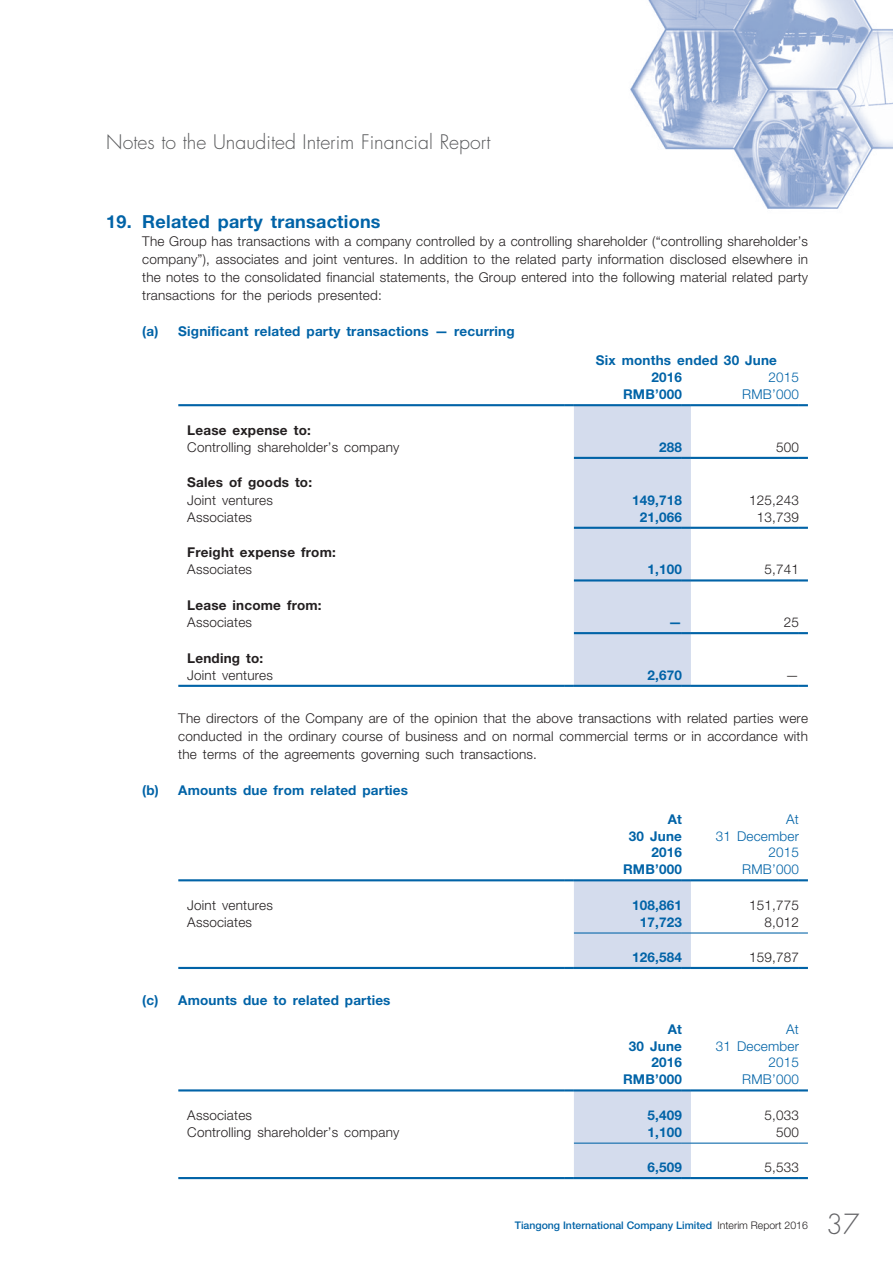
<style>
.page{position:relative;width:893px;height:1263px;background:#fff}
.page>*{position:absolute;margin:0;border:0;box-sizing:border-box;transform-origin:0 0}
.t1{font:300 27px "Futura Std";color:#636366}
.t2{font:300 19.5px "Futura Std";color:#57585a}
._03_H1{font:700 18px "Helvetica Neue LT Std";letter-spacing:.015em;color:#0163a7}
._12___P2{font:300 13.5px/18px "Helvetica Neue LT Std";letter-spacing:.015em;color:#231f20;text-align:justify}
._13_____P4{font:300 13.5px/18px "Helvetica Neue LT Std";letter-spacing:.015em;color:#231f20;text-align:justify}
._15_Table_Stub{font:300 13.5px "Helvetica Neue LT Std";letter-spacing:.015em;color:#231f20}
._31_table_tab_6pt{font:700 13.5px/16.5px "Helvetica Neue LT Std";letter-spacing:.015em;color:#0163a7;text-align:right}
._04___H2{font:700 13.5px "Helvetica Neue LT Std";letter-spacing:.015em;color:#0163a7}
._15_Table_Stub-2{font:700 13.5px "Helvetica Neue LT Std";letter-spacing:.015em;color:#231f20}
._31_table_tab_6pt-2{font:300 13.5px/16.5px "Helvetica Neue LT Std";letter-spacing:.015em;color:#0163a7;text-align:right}
._31_table_tab_6pt-3{font:300 13.5px "Helvetica Neue LT Std";letter-spacing:.015em;color:#231f20}
.t3{font:500 10.5px "Helvetica Neue LT Std";color:#0163a7}
.s1{font-weight:300;color:#231f20}
</style>
<div class="page">
<img style="left:178px;top:0;width:715px;height:1180px">
<hr style="left:178px;top:404px;width:387px;height:2px;background:#0163a7">
<hr style="left:691px;top:404px;width:108px;height:2px;background:#0163a7">
<svg style="left:799px;top:404px;width:9px;height:2px"></svg>
<hr style="left:691px;top:457px;width:108px;height:2px;background:#0163a7">
<svg style="left:799px;top:457px;width:9px;height:2px"></svg>
<hr style="left:691px;top:527px;width:108px;height:2px;background:#0163a7">
<svg style="left:799px;top:527px;width:9px;height:2px"></svg>
<hr style="left:691px;top:579px;width:108px;height:2px;background:#0163a7">
<svg style="left:799px;top:579px;width:9px;height:2px"></svg>
<hr style="left:691px;top:632px;width:108px;height:2px;background:#0163a7">
<svg style="left:799px;top:632px;width:9px;height:2px"></svg>
<hr style="left:178px;top:685px;width:387px;height:2px;background:#0163a7">
<svg style="left:565px;top:404px;width:126px;height:283px;background:#ced9eb"></svg>
<hr style="left:691px;top:685px;width:108px;height:2px;background:#0163a7">
<svg style="left:799px;top:685px;width:9px;height:2px"></svg>
<hr style="left:691px;top:932px;width:108px;height:1px;background:#0163a7">
<hr style="left:178px;top:879px;width:387px;height:2px;background:#0163a7">
<hr style="left:691px;top:879px;width:108px;height:2px;background:#0163a7">
<svg style="left:799px;top:879px;width:9px;height:2px"></svg>
<hr style="left:178px;top:967px;width:387px;height:2px;background:#0163a7">
<svg style="left:565px;top:879px;width:126px;height:90px;background:#cbd7ea"></svg>
<hr style="left:691px;top:967px;width:108px;height:2px;background:#0163a7">
<svg style="left:799px;top:967px;width:9px;height:2px"></svg>
<hr style="left:178px;top:1089px;width:387px;height:2px;background:#0163a7">
<hr style="left:691px;top:1089px;width:108px;height:2px;background:#0163a7">
<svg style="left:799px;top:1089px;width:9px;height:2px"></svg>
<hr style="left:178px;top:1177px;width:387px;height:2px;background:#0163a7">
<hr style="left:691px;top:1177px;width:108px;height:2px;background:#0163a7">
<svg style="left:799px;top:1177px;width:9px;height:2px"></svg>
<svg style="left:565px;top:1089px;width:126px;height:90px;background:#cbd7ea"></svg>
<hr style="left:691px;top:1142px;width:108px;height:2px;background:#0163a7">
<svg style="left:799px;top:1142px;width:9px;height:2px"></svg>
<h2 class="t2" style="left:106px;top:130px;width:386px">Notes to the Unaudited Interim Financial Report</h2>
<p class="_03_H1" style="left:106px;top:210px;width:276px">19. Related party transactions</p>
<p class="_12___P2" style="left:142px;top:231px;width:667px">The Group has transactions with a company controlled by a controlling shareholder (“controlling shareholder’s company”), associates and joint ventures. In addition to the related party information disclosed elsewhere in the notes to the consolidated financial statements, the Group entered into the following material related party transactions for the periods presented:</p>
<p class="_04___H2" style="left:142px;top:322px;width:374px">(a) Significant related party transactions — recurring</p>
<p class="_31_table_tab_6pt" style="left:596px;top:351px;width:183px">Six months ended 30 June</p>
<p class="_31_table_tab_6pt" style="left:651px;top:369px;width:32px">2016</p>
<p class="_31_table_tab_6pt-2" style="left:768px;top:369px;width:32px">2015</p>
<p class="_31_table_tab_6pt" style="left:623px;top:386px;width:60px">RMB’000</p>
<p class="_31_table_tab_6pt-2" style="left:742px;top:386px;width:58px">RMB’000</p>
<p class="_15_Table_Stub-2" style="left:187px;top:421px;width:125px">Lease expense to:</p>
<p class="_15_Table_Stub" style="left:187px;top:439px;width:214px">Controlling shareholder’s company</p>
<p class="_31_table_tab_6pt" style="left:659px;top:438px;width:24px">288</p>
<p class="_31_table_tab_6pt-3" style="left:776px;top:439px;width:24px">500</p>
<p class="_15_Table_Stub-2" style="left:187px;top:474px;width:126px">Sales of goods to:</p>
<p class="_15_Table_Stub" style="left:187px;top:491px;width:87px">Joint ventures</p>
<p class="_31_table_tab_6pt" style="left:632px;top:491px;width:51px">149,718</p>
<p class="_31_table_tab_6pt-3" style="left:749px;top:491px;width:51px">125,243</p>
<p class="_15_Table_Stub" style="left:187px;top:509px;width:66px">Associates</p>
<p class="_31_table_tab_6pt" style="left:640px;top:508px;width:44px">21,066</p>
<p class="_31_table_tab_6pt-3" style="left:757px;top:509px;width:44px">13,739</p>
<p class="_15_Table_Stub-2" style="left:187px;top:544px;width:150px">Freight expense from:</p>
<p class="_15_Table_Stub" style="left:187px;top:561px;width:66px">Associates</p>
<p class="_31_table_tab_6pt" style="left:647px;top:561px;width:36px">1,100</p>
<p class="_31_table_tab_6pt-3" style="left:764px;top:561px;width:36px">5,741</p>
<p class="_15_Table_Stub-2" style="left:187px;top:597px;width:136px">Lease income from:</p>
<p class="_15_Table_Stub" style="left:187px;top:614px;width:66px">Associates</p>
<p class="_31_table_tab_6pt" style="left:668px;top:614px;width:15px">—</p>
<p class="_31_table_tab_6pt-3" style="left:784px;top:614px;width:17px">25</p>
<p class="_15_Table_Stub-2" style="left:187px;top:649px;width:78px">Lending to:</p>
<p class="_15_Table_Stub" style="left:187px;top:667px;width:87px">Joint ventures</p>
<p class="_31_table_tab_6pt" style="left:647px;top:666px;width:36px">2,670</p>
<p class="_31_table_tab_6pt-3" style="left:785px;top:667px;width:15px">—</p>
<p class="_13_____P4" style="left:178px;top:709px;width:631px">The directors of the Company are of the opinion that the above transactions with related parties were conducted in the ordinary course of business and on normal commercial terms or in accordance with the terms of the agreements governing such transactions.</p>
<p class="_04___H2" style="left:142px;top:782px;width:267px">(b) Amounts due from related parties</p>
<p class="_31_table_tab_6pt" style="left:629px;top:811px;width:55px">At<br>30 June<br>2016</p>
<p class="_31_table_tab_6pt-2" style="left:716px;top:811px;width:85px">At<br>31 December<br>2015</p>
<p class="_31_table_tab_6pt" style="left:623px;top:861px;width:60px">RMB’000</p>
<p class="_31_table_tab_6pt-2" style="left:742px;top:861px;width:58px">RMB’000</p>
<p class="_15_Table_Stub" style="left:187px;top:897px;width:87px">Joint ventures</p>
<p class="_31_table_tab_6pt" style="left:632px;top:896px;width:51px">108,861</p>
<p class="_31_table_tab_6pt-3" style="left:749px;top:897px;width:51px">151,775</p>
<p class="_15_Table_Stub" style="left:187px;top:914px;width:66px">Associates</p>
<p class="_31_table_tab_6pt" style="left:640px;top:914px;width:44px">17,723</p>
<p class="_31_table_tab_6pt-3" style="left:764px;top:914px;width:36px">8,012</p>
<p class="_31_table_tab_6pt" style="left:632px;top:948px;width:51px">126,584</p>
<p class="_31_table_tab_6pt-3" style="left:749px;top:949px;width:51px">159,787</p>
<p class="_04___H2" style="left:142px;top:992px;width:250px">(c) Amounts due to related parties</p>
<p class="_31_table_tab_6pt" style="left:629px;top:1021px;width:55px">At<br>30 June<br>2016</p>
<p class="_31_table_tab_6pt-2" style="left:716px;top:1021px;width:85px">At<br>31 December<br>2015</p>
<p class="_31_table_tab_6pt" style="left:623px;top:1071px;width:60px">RMB’000</p>
<p class="_31_table_tab_6pt-2" style="left:742px;top:1071px;width:58px">RMB’000</p>
<p class="_15_Table_Stub" style="left:187px;top:1107px;width:66px">Associates</p>
<p class="_31_table_tab_6pt" style="left:647px;top:1106px;width:36px">5,409</p>
<p class="_31_table_tab_6pt-3" style="left:764px;top:1107px;width:36px">5,033</p>
<p class="_15_Table_Stub" style="left:187px;top:1124px;width:214px">Controlling shareholder’s company</p>
<p class="_31_table_tab_6pt" style="left:647px;top:1124px;width:36px">1,100</p>
<p class="_31_table_tab_6pt-3" style="left:776px;top:1124px;width:24px">500</p>
<p class="_31_table_tab_6pt" style="left:647px;top:1159px;width:36px">6,509</p>
<p class="_31_table_tab_6pt-3" style="left:764px;top:1159px;width:36px">5,533</p>
<p class="t3" style="left:515px;top:1219px;width:295px">Tiangong International Company Limited <span class="s1">Interim Report 2016</span></p>
<h1 class="t1" style="left:826px;top:1208px;width:35px">37</h1>
</div>
